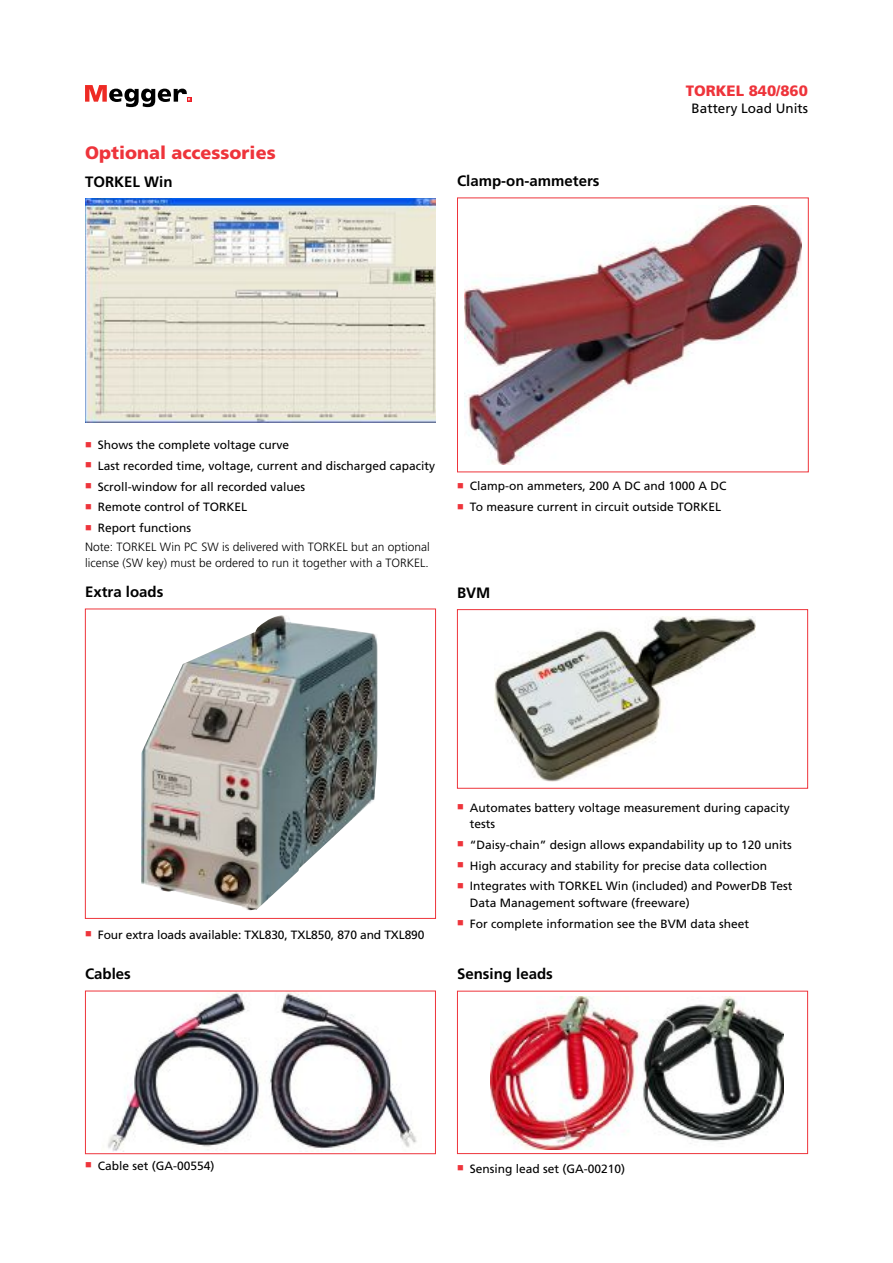
<style>
.page{position:relative;width:893px;height:1263px;background:#fff}
.page>*{position:absolute;margin:0;border:0;box-sizing:border-box;transform-origin:0 0}
.t1{font:900 18px "Frutiger LT Std";color:#ee343b}
.t2{font:700 15px "Frutiger LT Std";color:#000}
.t3{font:900 15px "Frutiger LT Std";color:#ee343b}
.t4{font:13.5px "Frutiger LT Std";color:#000}
.t5{font:12px/20.7px "Frutiger LT Std";color:#000}
.t6{font:300 12px/16.5px "Frutiger LT Std";color:#000}
</style>
<div class="page">
<svg style="left:85px;top:85px;width:106px;height:22px"></svg>
<img style="left:85px;top:198px;width:351px;height:225px">
<img style="left:141px;top:615px;width:236px;height:295px">
<div style="left:85px;top:609px;width:351px;height:310px;border:1px solid #ee343b"></div>
<img style="left:464px;top:205px;width:337px;height:260px">
<div style="left:457px;top:198px;width:352px;height:274px;border:1px solid #ee343b"></div>
<img style="left:495px;top:616px;width:261px;height:165px">
<div style="left:457px;top:609px;width:351px;height:179px;border:1px solid #ee343b"></div>
<img style="left:491px;top:996px;width:293px;height:153px">
<div style="left:457px;top:991px;width:351px;height:163px;border:1px solid #ee343b"></div>
<img style="left:108px;top:993px;width:309px;height:158px">
<div style="left:85px;top:991px;width:351px;height:163px;border:1px solid #ee343b"></div>
<h1 class="t1" style="left:85px;top:142px;width:192px">Optional accessories</h1>
<p class="t2" style="left:85px;top:173px;width:89px">TORKEL Win</p>
<p class="t2" style="left:457px;top:172px;width:144px">Clamp-on-ammeters</p>
<p class="t3" style="left:686px;top:82px;width:124px">TORKEL 840/860</p>
<p class="t4" style="left:692px;top:100px;width:118px">Battery Load Units</p>
<p class="t5" style="left:98px;top:435px;width:339px">Shows the complete voltage curve<br>Last recorded time, voltage, current and discharged capacity Scroll-window for all recorded values<br>Remote control of TORKEL<br>Report functions</p>
<p class="t6" style="left:85px;top:539px;width:346px">Note: TORKEL Win PC SW is delivered with TORKEL but an optional license (SW key) must be ordered to run it together with a TORKEL.</p>
<p class="t2" style="left:85px;top:583px;width:80px">Extra loads</p>
<p class="t5" style="left:470px;top:476px;width:258px">Clamp-on ammeters, 200 A DC and 1000 A DC<br>To measure current in circuit outside TORKEL</p>
<p class="t2" style="left:457px;top:584px;width:35px">BVM</p>
<p class="t5" style="left:98px;top:924px;width:328px">Four extra loads available: TXL830, TXL850, 870 and TXL890</p>
<p class="t2" style="left:85px;top:965px;width:47px">Cables</p>
<p class="t5" style="left:470px;top:799px;width:322px;line-height:16.5px">Automates battery voltage measurement during capacity tests</p>
<p class="t5" style="left:470px;top:834px;width:324px">“Daisy-chain” design allows expandability up to 120 units<br>High accuracy and stability for precise data collection<br>Integrates with TORKEL Win (included) and PowerDB Test</p>
<p class="t5" style="left:470px;top:892px;width:281px">Data Management software (freeware)<br>For complete information see the BVM data sheet</p>
<p class="t2" style="left:457px;top:965px;width:97px">Sensing leads</p>
<p class="t5" style="left:98px;top:1155px;width:118px">Cable set (GA-00554)</p>
<p class="t5" style="left:470px;top:1158px;width:157px">Sensing lead set (GA-00210)</p>
</div>
